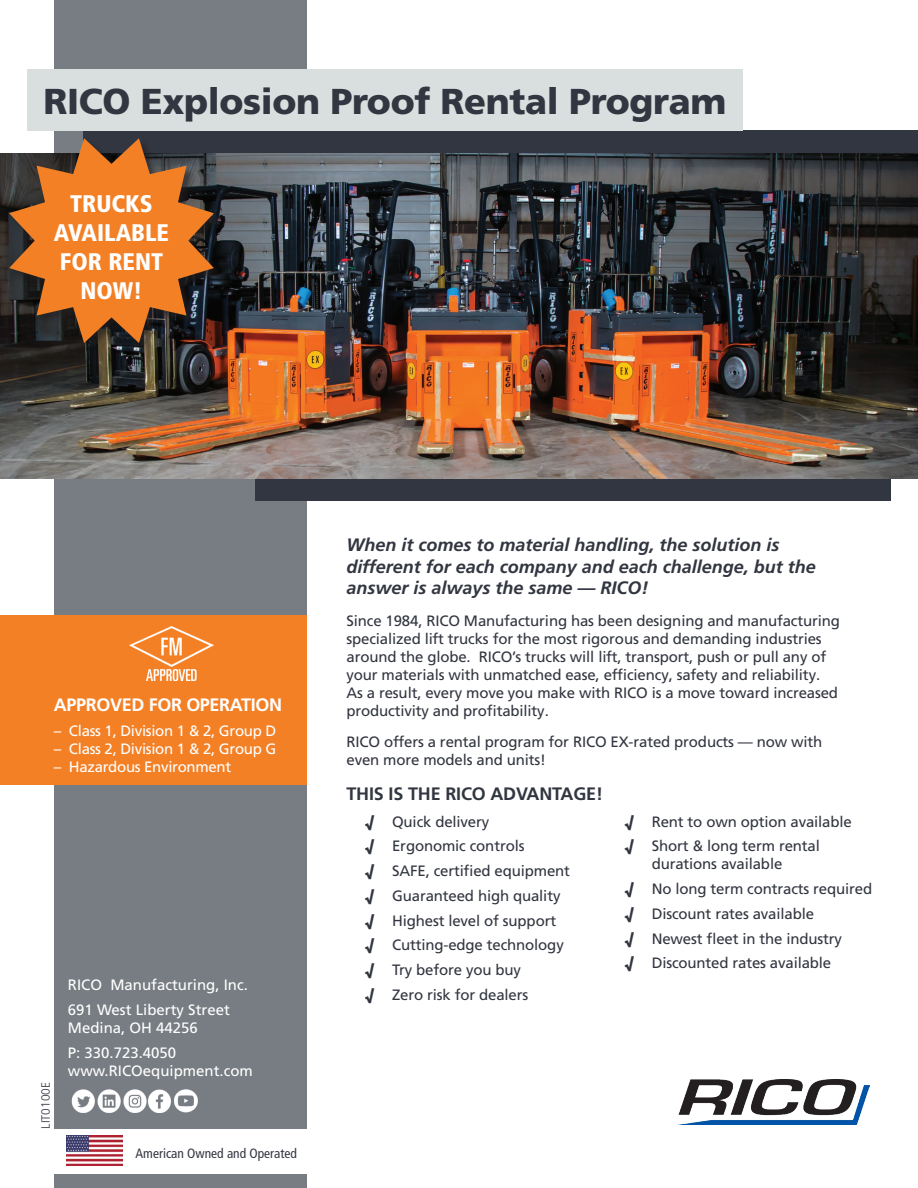
<style>
.page{position:relative;width:918px;height:1188px;background:#fff}
.page>*{position:absolute;margin:0;border:0;box-sizing:border-box;transform-origin:0 0}
.t1{font:900 36px "Frutiger LT Pro";letter-spacing:-.01em;color:#323640}
.t2{font:900 condensed 24px/28.8px "Frutiger LT Pro";color:#fff;text-align:center}
.t3{font:italic 700 18px/21.6px "Frutiger LT Pro";color:#323640}
.t4{font:700 18px "Frutiger LT Pro";letter-spacing:-.01em;color:#323640}
.t5{font:700 18px "Frutiger LT Pro";letter-spacing:-.02em;color:#fff}
.t6{font:15px/24.8px "Frutiger LT Pro";letter-spacing:-.01em;color:#323640}
.t7{font:15px/24.8px "Frutiger LT Pro";color:#fff}
.t8{font:15px "Frutiger LT Pro";letter-spacing:-.02em;color:#fff}
.t9{font:condensed 13.5px "Frutiger LT Pro";color:#323640}
.t10{font:300 12px "Frutiger LT Pro";color:#323640}
.s1{font-weight:900}
</style>
<div class="page">
<div style="left:54px;top:0;width:252px;height:1188px;background:#787d83"></div>
<div style="left:256px;top:464px;width:635px;height:37px;background:#323640"></div>
<div style="left:83px;top:130px;width:835px;height:37px;background:#323640"></div>
<img style="left:0;top:153px;width:918px;height:325px">
<div style="left:27px;top:69px;width:715px;height:61px;background:#d9dfdf"></div>
<img style="left:678px;top:1079px;width:191px;height:45px">
<div style="left:0;top:616px;width:306px;height:169px;background:#f48026"></div>
<img style="left:130px;top:627px;width:84px;height:54px">
<div style="left:0;top:1129px;width:367px;height:44px;background:#fff"></div>
<img style="left:66px;top:1136px;width:57px;height:30px">
<img style="left:71px;top:1089px;width:76px;height:24px">
<img style="left:148px;top:1089px;width:23px;height:24px">
<img style="left:174px;top:1089px;width:24px;height:23px">
<div style="left:10px;top:139px;width:214px;height:213px;background:#231f20;opacity:.6"></div>
<svg style="left:9px;top:138px;width:205px;height:205px;background:#a8622d"></svg>
<h1 class="t1" style="left:44px;top:80px;width:684px">RICO Explosion Proof Rental Program</h1>
<h2 class="t2" style="left:54px;top:190px;width:117px">TRUCKS<br>AVAILABLE<br>FOR RENT<br>NOW!</h2>
<p class="t5" style="left:54px;top:694px;width:230px">APPROVED FOR OPERATION</p>
<p class="t8" style="left:54px;top:722px;width:224px">– Class 1, Division 1 &amp; 2, Group D</p>
<p class="t8" style="left:54px;top:740px;width:224px">– Class 2, Division 1 &amp; 2, Group G</p>
<p class="t8" style="left:54px;top:758px;width:179px">– Hazardous Environment</p>
<p class="t10" style="left:39px;top:1129px;width:48px;rotate:-90deg">LIT0100E</p>
<p class="t7" style="left:68px;top:973px;width:182px">RICO Manufacturing, Inc.<br>691 West Liberty Street</p>
<p class="t7" style="left:68px;top:1016px;width:132px">Medina, OH 44256<br>P: 330.723.4050</p>
<p class="t7" style="left:68px;top:1058px;width:187px">www.RICOequipment.com</p>
<p class="t9" style="left:136px;top:1145px;width:163px">American Owned and Operated</p>
<p class="t3" style="left:346px;top:534px;width:471px">When it comes to material handling, the solution is different for each company and each challenge, but the answer is always the same — RICO!</p>
<p class="t6" style="left:346px;top:612px;width:495px;line-height:18px">Since 1984, RICO Manufacturing has been designing and manufacturing specialized lift trucks for the most rigorous and demanding industries around the globe. RICO’s trucks will lift, transport, push or pull any of your materials with unmatched ease, efficiency, safety and reliability.<br>As a result, every move you make with RICO is a move toward increased productivity and profitability.</p>
<p class="t6" style="left:346px;top:733px;width:477px;line-height:18px">RICO offers a rental program for RICO EX-rated products — now with even more models and units!</p>
<p class="t4" style="left:346px;top:783px;width:258px">THIS IS THE RICO ADVANTAGE!</p>
<p class="t6" style="left:365px;top:809px;width:206px"><span class="s1">√</span> Quick delivery<br><span class="s1">√</span> Ergonomic controls<br><span class="s1">√</span> SAFE, certified equipment <span class="s1">√</span> Guaranteed high quality <span class="s1">√</span> Highest level of support<br><span class="s1">√</span> Cutting-edge technology <span class="s1">√</span> Try before you buy<br><span class="s1">√</span> Zero risk for dealers</p>
<p class="t6" style="left:625px;top:809px;width:229px"><span class="s1">√</span> Rent to own option available <span class="s1">√</span> Short &amp; long term rental</p>
<p class="t6" style="left:625px;top:852px;width:249px;text-indent:27px">durations available<br><span class="s1">√</span> No long term contracts required <span class="s1">√</span> Discount rates available<br><span class="s1">√</span> Newest fleet in the industry<br><span class="s1">√</span> Discounted rates available</p>
</div>
